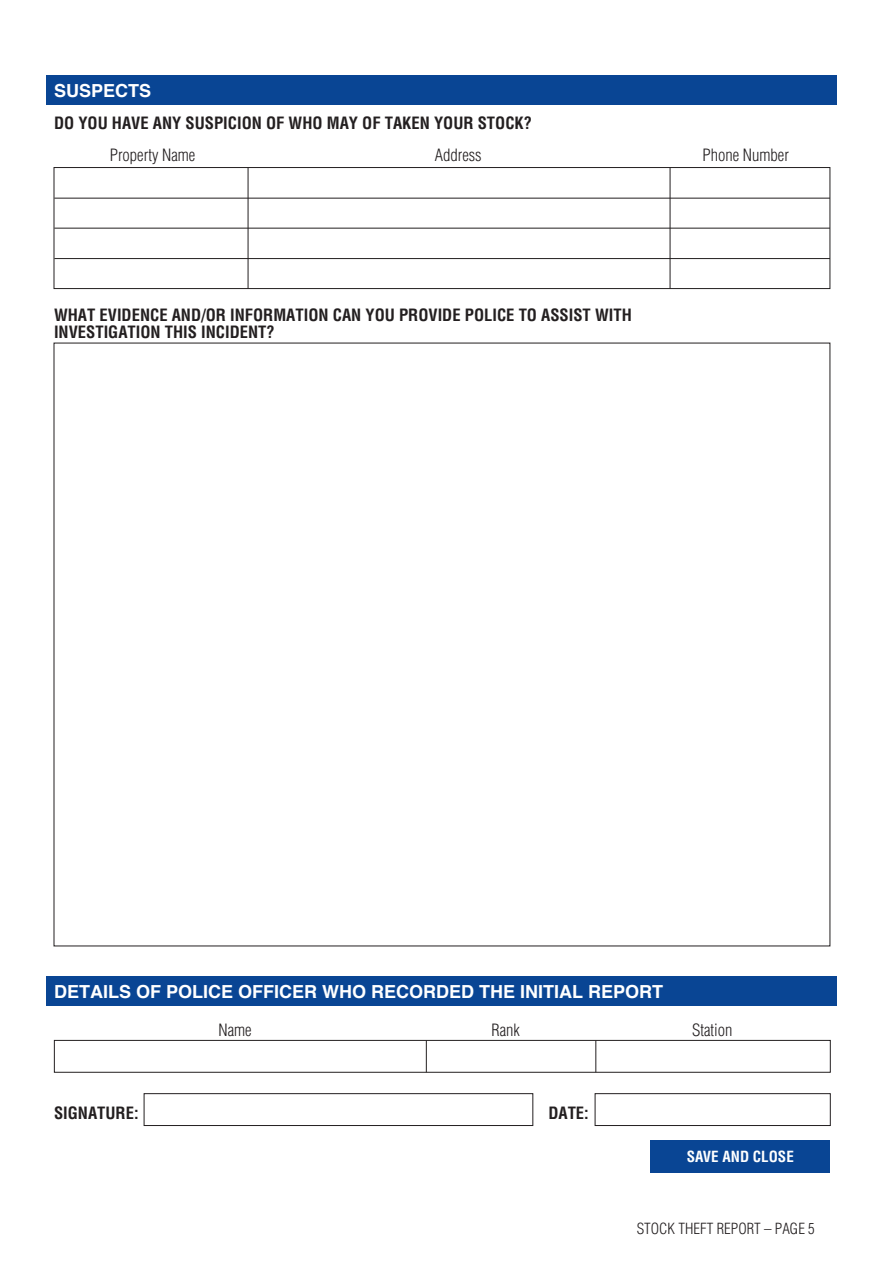
<style>
.page{position:relative;width:893px;height:1263px;background:#fff}
.page>*{position:absolute;margin:0;border:0;box-sizing:border-box;transform-origin:0 0}
.t1{font:700 18px "Helvetica";color:#fff}
.t2{font:700 condensed 16.5px/17.1px "Helvetica";color:#231f20}
.t3{font:300 condensed 16.5px "Helvetica";color:#231f20}
.t4{font:300 condensed 15px "Helvetica";color:#231f20}
.t5{font:700 condensed 15px "Helvetica";color:#fff}
</style>
<div class="page">
<div style="left:46px;top:75px;width:791px;height:30px;background:#094594"></div>
<div style="left:54px;top:167px;width:776px;height:122px;border:1px solid #231f20"></div>
<hr style="left:54px;top:198px;width:776px;height:1px;background:#231f20">
<hr style="left:54px;top:228px;width:776px;height:1px;background:#231f20">
<hr style="left:248px;top:168px;width:1px;height:121px;background:#231f20">
<hr style="left:670px;top:168px;width:1px;height:121px;background:#231f20">
<hr style="left:54px;top:258px;width:776px;height:1px;background:#231f20">
<div style="left:46px;top:976px;width:791px;height:30px;background:#094594"></div>
<div style="left:54px;top:1040px;width:777px;height:33px;border:1px solid #231f20"></div>
<hr style="left:426px;top:1040px;width:1px;height:32px;background:#231f20">
<hr style="left:595px;top:1040px;width:1px;height:32px;background:#231f20">
<div style="left:144px;top:1093px;width:389px;height:33px;border:1px solid #231f20"></div>
<div style="left:595px;top:1093px;width:236px;height:33px;border:1px solid #231f20"></div>
<div style="left:650px;top:1140px;width:180px;height:33px;background:#094594"></div>
<p class="t1" style="left:54px;top:76px;width:99px">SUSPECTS</p>
<p class="t2" style="left:54px;top:114px;width:480px">DO YOU HAVE ANY SUSPICION OF WHO MAY OF TAKEN YOUR STOCK?</p>
<p class="t3" style="left:110px;top:146px;width:87px">Property Name</p>
<p class="t3" style="left:435px;top:146px;width:48px">Address</p>
<p class="t3" style="left:702px;top:146px;width:88px">Phone Number</p>
<p class="t2" style="left:54px;top:306px;width:579px">WHAT EVIDENCE AND/OR INFORMATION CAN YOU PROVIDE POLICE TO ASSIST WITH<br>INVESTIGATION THIS INCIDENT?</p>
<p class="t1" style="left:54px;top:978px;width:611px">DETAILS OF POLICE OFFICER WHO RECORDED THE INITIAL REPORT</p>
<p class="t3" style="left:219px;top:1020px;width:35px">Name</p>
<p class="t3" style="left:492px;top:1020px;width:30px">Rank</p>
<p class="t3" style="left:692px;top:1020px;width:42px">Station</p>
<p class="t2" style="left:54px;top:1104px;width:86px">SIGNATURE:</p>
<p class="t2" style="left:548px;top:1104px;width:42px">DATE:</p>
<p class="t5" style="left:687px;top:1148px;width:108px">SAVE AND CLOSE</p>
<p class="t4" style="left:637px;top:1220px;width:180px">STOCK THEFT REPORT – PAGE 5</p>
</div>
